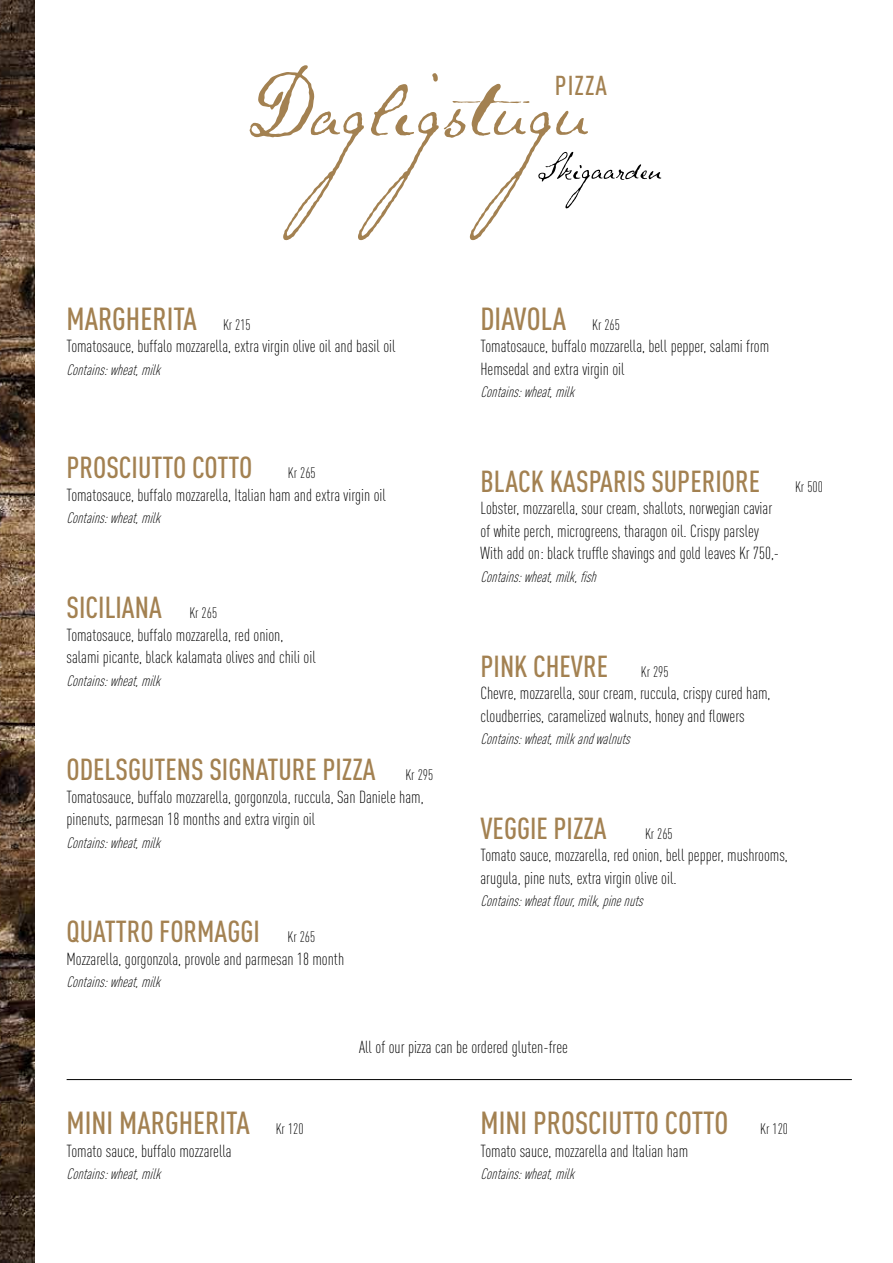
<style>
.page{position:relative;width:893px;height:1263px;background:#fff}
.page>*{position:absolute;margin:0;border:0;box-sizing:border-box;transform-origin:0 0}
.t1{font:142.8px "Schooner Script";letter-spacing:-.005em;color:#a38151}
.t2{font:500 31.5px "DIN Cond";color:#a38151}
.t3{font:500 30px "DIN Cond";color:#a38151}
.t4{font:500 27px "DIN Cond";letter-spacing:.04em;color:#a38151}
.t5{font:300 17.25px/22.5px "DIN Cond";color:#000}
.t6{font:italic 300 15px "DIN Cond";color:#000}
.t7{font:300 15px "DIN Cond";color:#000}
.s1{font-weight:300;font-size:15px;color:#000}
</style>
<div class="page">
<img style="left:0;top:0;width:34px;height:1263px">
<svg style="left:538px;top:152px;width:123px;height:56px"></svg>
<hr style="left:67px;top:1079px;width:785px;height:1px;background:#000">
<h1 class="t1" style="left:251px;top:0;width:340px">Dagligstugu</h1>
<h3 class="t4" style="left:555px;top:69px;width:54px">PIZZA</h3>
<h2 class="t2" style="left:66px;top:300px;width:186px">MARGHERITA <span class="s1">Kr 215</span></h2>
<p class="t5" style="left:66px;top:335px;width:331px">Tomatosauce, buffalo mozzarella, extra virgin olive oil and basil oil</p>
<p class="t6" style="left:66px;top:361px;width:100px">Contains:wheat,milk</p>
<h3 class="t3" style="left:66px;top:450px;width:251px">PROSCIUTTO COTTO <span class="s1">Kr 265</span></h3>
<p class="t5" style="left:66px;top:484px;width:321px">Tomatosauce, buffalo mozzarella, Italian ham and extra virgin oil</p>
<p class="t6" style="left:66px;top:510px;width:100px">Contains:wheat,milk</p>
<h3 class="t3" style="left:66px;top:589px;width:152px">SICILIANA <span class="s1">Kr 265</span></h3>
<p class="t5" style="left:66px;top:623px;width:251px">Tomatosauce, buffalo mozzarella, red onion, salami picante, black kalamata olives and chili oil</p>
<p class="t6" style="left:66px;top:672px;width:100px">Contains:wheat,milk</p>
<h3 class="t3" style="left:66px;top:751px;width:311px">ODELSGUTENS SIGNATURE PIZZA</h3>
<p class="t7" style="left:405px;top:766px;width:29px">Kr 295</p>
<p class="t5" style="left:66px;top:785px;width:359px">Tomatosauce, buffalo mozzarella, gorgonzola, ruccula, San Daniele ham, pinenuts, parmesan 18 months and extra virgin oil</p>
<p class="t6" style="left:66px;top:834px;width:100px">Contains:wheat,milk</p>
<h3 class="t3" style="left:66px;top:913px;width:250px">QUATTRO FORMAGGI <span class="s1">Kr 265</span></h3>
<p class="t5" style="left:66px;top:947px;width:279px">Mozzarella, gorgonzola, provole and parmesan 18 month</p>
<p class="t6" style="left:66px;top:973px;width:100px">Contains:wheat,milk</p>
<h2 class="t2" style="left:480px;top:300px;width:141px">DIAVOLA <span class="s1">Kr 265</span></h2>
<p class="t5" style="left:480px;top:335px;width:290px">Tomatosauce, buffalo mozzarella, bell pepper, salami from<br>Hemsedal and extra virgin oil</p>
<p class="t6" style="left:480px;top:384px;width:100px">Contains:wheat,milk</p>
<h3 class="t3" style="left:480px;top:463px;width:281px">BLACK KASPARIS SUPERIORE</h3>
<p class="t7" style="left:795px;top:478px;width:29px">Kr 500</p>
<p class="t5" style="left:480px;top:497px;width:300px">Lobster, mozzarella, sour cream, shallots, norwegian caviar of white perch, microgreens, tharagon oil. Crispy parsley<br>With add on: black truffle shavings and gold leaves Kr 750,-</p>
<p class="t6" style="left:480px;top:568px;width:121px">Contains:wheat,milk,fish</p>
<h3 class="t3" style="left:480px;top:648px;width:190px">PINK CHEVRE <span class="s1">Kr 295</span></h3>
<p class="t5" style="left:480px;top:682px;width:291px">Chevre, mozzarella, sour cream, ruccula, crispy cured ham, cloudberries, caramelized walnuts, honey and flowers</p>
<p class="t6" style="left:480px;top:730px;width:155px">Contains:wheat,milkandwalnuts</p>
<h3 class="t3" style="left:480px;top:810px;width:128px">VEGGIE PIZZA</h3>
<p class="t7" style="left:645px;top:825px;width:29px">Kr 265</p>
<p class="t5" style="left:480px;top:844px;width:309px">Tomato sauce, mozzarella, red onion, bell pepper, mushrooms, arugula, pine nuts, extra virgin olive oil.</p>
<p class="t6" style="left:480px;top:892px;width:168px">Contains:wheatflour,milk,pinenuts</p>
<h2 class="t2" style="left:67px;top:1104px;width:238px">MINI MARGHERITA <span class="s1">Kr 120</span></h2>
<p class="t5" style="left:67px;top:1139px;width:167px">Tomato sauce, buffalo mozzarella</p>
<p class="t6" style="left:67px;top:1165px;width:100px">Contains:wheat,milk</p>
<p class="t5" style="left:359px;top:1035px;width:210px">All of our pizza can be ordered gluten-free</p>
<h2 class="t2" style="left:480px;top:1104px;width:309px">MINI PROSCIUTTO COTTO <span class="s1">Kr 120</span></h2>
<p class="t5" style="left:480px;top:1139px;width:209px">Tomato sauce, mozzarella and Italian ham</p>
<p class="t6" style="left:480px;top:1165px;width:100px">Contains:wheat,milk</p>
</div>
